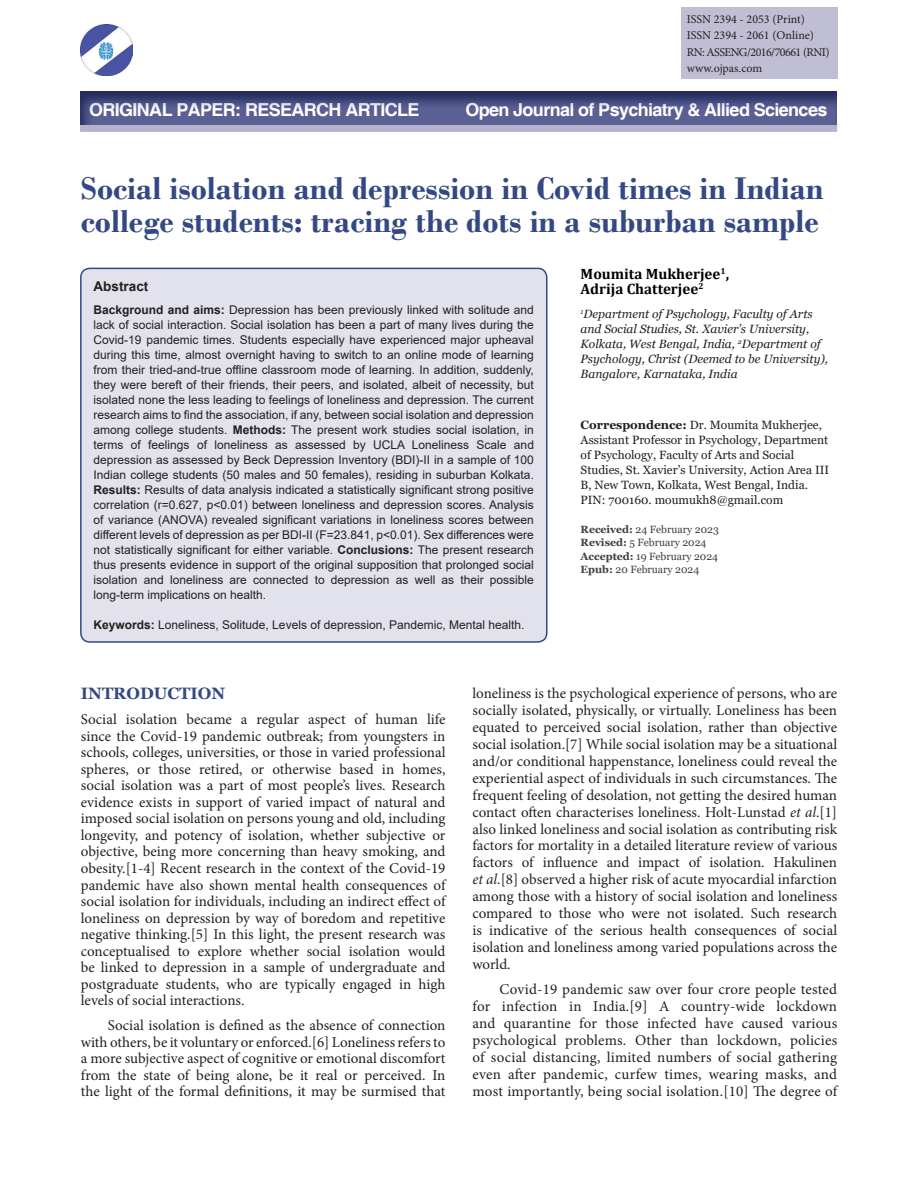
<style>
.page{position:relative;width:918px;height:1188px;background:#fff}
.page>*{position:absolute;margin:0;border:0;box-sizing:border-box;transform-origin:0 0}
.AT{font:700 33px/33px "Bodoni";color:#344884}
.t1{font:700 18px "Helvetica";letter-spacing:-.035em;color:#fff}
.t2{font:700 16.5px "Georgia";color:#344884}
.TX{font:15px/17px "Minion Pro";color:#231f20;text-align:justify}
.TXFL{font:15px/16.5px "Minion Pro";color:#231f20;text-align:justify}
.AU{font:700 15px/15px "Cambria";color:#000}
.ABSH{font:700 13.5px "Arial";color:#231f20}
.ABS{font:12px/15px "Arial";color:#231f20;text-align:justify}
.ADD{font:12px/15px "Georgia";color:#231f20}
.AFF{font:italic 12px/15px "Georgia";color:#231f20}
.KWD{font:12px "Arial";color:#231f20}
.ISSN{font:12px "Minion Pro";color:#231f20}
.ISSN-2{font:12px "Minion Pro";letter-spacing:-.045em;color:#231f20}
.HIS{font:10.5px/13.5px "Georgia";color:#3e3e3f}
.s1{font-weight:700}
.s2{font-style:italic}
</style>
<div class="page">
<div style="left:81px;top:268px;width:466px;height:374px;background:#e2e2ec;border-radius:9px"></div>
<div style="left:80px;top:268px;width:468px;height:375px;border:2px solid #344884;border-radius:9px"></div>
<div style="left:681px;top:8px;width:156px;height:71px;background:#c0bed4"></div>
<div style="left:80px;top:124px;width:757px;height:8px;background:#b5b3cc"></div>
<img style="left:80px;top:24px;width:52px;height:51px">
<div style="left:79px;top:91px;width:766px;height:36px;background:#344884;opacity:.75"></div>
<p class="ISSN" style="left:687px;top:11px;width:120px">ISSN 2394 - 2053 (Print)</p>
<p class="ISSN" style="left:687px;top:27px;width:129px">ISSN 2394 - 2061 (Online)</p>
<p class="ISSN-2" style="left:687px;top:44px;width:144px">RN: ASSENG/2016/70661 (RNI)</p>
<p class="ISSN" style="left:687px;top:60px;width:77px">www.ojpas.com</p>
<p class="t1" style="left:89px;top:99px;width:332px">ORIGINAL PAPER: RESEARCH ARTICLE</p>
<p class="t1" style="left:465px;top:99px;width:364px">Open Journal of Psychiatry &amp; Allied Sciences</p>
<p class="AT" style="left:81px;top:171px;width:744px">Social isolation and depression in Covid times in Indian college students: tracing the dots in a suburban sample</p>
<p class="AU" style="left:581px;top:266px;width:150px">Moumita Mukherjee<sup>1</sup>,<br>Adrija Chatterjee<sup>2</sup></p>
<p class="AFF" style="left:581px;top:306px;width:249px"><sup>1</sup>Department of Psychology, Faculty of Arts and Social Studies, St. Xavier’s University, Kolkata, West Bengal, India, <sup>2</sup>Department of Psychology, Christ (Deemed to be University), Bangalore, Karnataka, India</p>
<p class="ADD" style="left:581px;top:417px;width:250px"><span class="s1">Correspondence:</span> Dr. Moumita Mukherjee, Assistant Professor in Psychology, Department of Psychology, Faculty of Arts and Social Studies, St. Xavier’s University, Action Area III B, New Town, Kolkata, West Bengal, India.<br>PIN: 700160. moumukh8@gmail.com</p>
<p class="HIS" style="left:581px;top:523px;width:140px"><span class="s1">Received:</span> 24 February 2023<br><span class="s1">Revised:</span> 5 February 2024<br><span class="s1">Accepted:</span> 19 February 2024<br><span class="s1">Epub:</span> 20 February 2024</p>
<p class="ABSH" style="left:94px;top:277px;width:56px">Abstract</p>
<p class="ABS" style="left:94px;top:302px;width:442px"><span class="s1">Background and aims:</span> Depression has been previously linked with solitude and lack of social interaction. Social isolation has been a part of many lives during the Covid-19 pandemic times. Students especially have experienced major upheaval during this time, almost overnight having to switch to an online mode of learning from their tried-and-true offline classroom mode of learning. In addition, suddenly, they were bereft of their friends, their peers, and isolated, albeit of necessity, but isolated none the less leading to feelings of loneliness and depression. The current research aims to find the association, if any, between social isolation and depression among college students. <span class="s1">Methods:</span> The present work studies social isolation, in terms of feelings of loneliness as assessed by UCLA Loneliness Scale and depression as assessed by Beck Depression Inventory (BDI)-II in a sample of 100<br>Indian college students (50 males and 50 females), residing in suburban Kolkata.<br><span class="s1">Results:</span> Results of data analysis indicated a statistically significant strong positive correlation (r=0.627, p&lt;0.01) between loneliness and depression scores. Analysis of variance (ANOVA) revealed significant variations in loneliness scores between different levels of depression as per BDI-II (F=23.841, p&lt;0.01). Sex differences were not statistically significant for either variable. <span class="s1">Conclusions:</span> The present research thus presents evidence in support of the original supposition that prolonged social isolation and loneliness are connected to depression as well as their possible long-term implications on health.</p>
<p class="KWD" style="left:94px;top:617px;width:432px"><span class="s1">Keywords:</span> Loneliness, Solitude, Levels of depression, Pandemic, Mental health.</p>
<h1 class="t2" style="left:81px;top:683px;width:146px">INTRODUCTION</h1>
<p class="TXFL" style="left:81px;top:711px;width:366px">Social isolation became a regular aspect of human life since the Covid-19 pandemic outbreak; from youngsters in schools, colleges, universities, or those in varied professional spheres, or those retired, or otherwise based in homes, social isolation was a part of most people’s lives. Research evidence exists in support of varied impact of natural and imposed social isolation on persons young and old, including longevity, and potency of isolation, whether subjective or objective, being more concerning than heavy smoking, and obesity.[1-4] Recent research in the context of the Covid-19 pandemic have also shown mental health consequences of social isolation for individuals, including an indirect effect of loneliness on depression by way of boredom and repetitive negative thinking.[5] In this light, the present research was conceptualised to explore whether social isolation would be linked to depression in a sample of undergraduate and postgraduate students, who are typically engaged in high levels of social interactions.</p>
<p class="TX" style="left:81px;top:1017px;width:366px;line-height:16.5px;text-indent:27px">Social isolation is defined as the absence of connection with others, be it voluntary or enforced.[6] Loneliness refers to a more subjective aspect of cognitive or emotional discomfort from the state of being alone, be it real or perceived. In the light of the formal definitions, it may be surmised that</p>
<p class="TX" style="left:472px;top:685px;width:366px">loneliness is the psychological experience of persons, who are socially isolated, physically, or virtually. Loneliness has been equated to perceived social isolation, rather than objective social isolation.[7] While social isolation may be a situational and/or conditional happenstance, loneliness could reveal the experiential aspect of individuals in such circumstances. The frequent feeling of desolation, not getting the desired human contact often characterises loneliness. Holt-Lunstad <span class="s2">et al</span>.[1] also linked loneliness and social isolation as contributing risk factors for mortality in a detailed literature review of various factors of influence and impact of isolation. Hakulinen <span class="s2">et al</span>.[8] observed a higher risk of acute myocardial infarction among those with a history of social isolation and loneliness compared to those who were not isolated. Such research is indicative of the serious health consequences of social isolation and loneliness among varied populations across the world.</p>
<p class="TX" style="left:472px;top:981px;width:366px;text-indent:27px">Covid-19 pandemic saw over four crore people tested for infection in India.[9] A country-wide lockdown and quarantine for those infected have caused various psychological problems. Other than lockdown, policies of social distancing, limited numbers of social gathering even after pandemic, curfew times, wearing masks, and most importantly, being social isolation.[10] The degree of</p>
</div>
